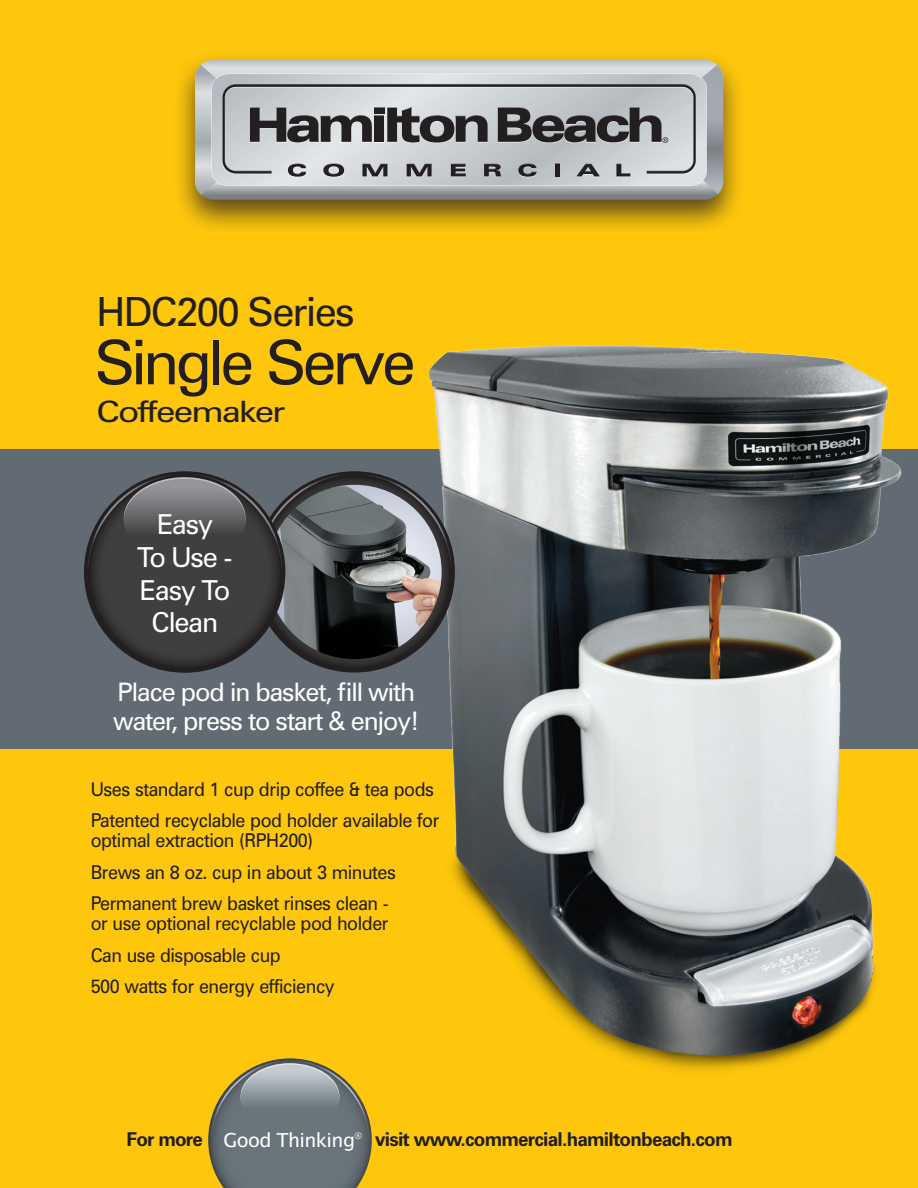
<style>
.page{position:relative;width:918px;height:1188px;background:#fec70c}
.page>*{position:absolute;margin:0;border:0;box-sizing:border-box;transform-origin:0 0}
.t1{font:61.8px "Zurich BT";letter-spacing:-.06em;color:#231f20}
.t2{font:40.35px "Zurich BT";letter-spacing:-.04em;color:#231f20}
.t3{font:29.55px "Zurich BT";letter-spacing:-.05em;color:#231f20;scale:1.2 1}
.t4{font:27.6px/32.7px "Zurich BT";letter-spacing:-.04em;color:#fff;text-align:center}
.t5{font:25.5px/29.4px "Zurich BT";letter-spacing:-.04em;color:#fff}
.t6{font:19.35px "Lucida Grande";letter-spacing:-.03em;color:#fff}
.t7{font:700 19.2px "Zurich BT";letter-spacing:-.04em;color:#231f20}
.t8{font:19.05px/31.3px "Zurich BT";letter-spacing:-.025em;color:#231f20;scale:.95 1}
.s1{font-family:"Swiss 721 BT"}
</style>
<div class="page">
<div style="left:0;top:449px;width:918px;height:299px;background:#626b74"></div>
<div style="left:172px;top:50px;width:574px;height:185px;background:#231f20;opacity:.75"></div>
<svg style="left:195px;top:60px;width:528px;height:140px;background:#9fa29e"></svg>
<svg style="left:195px;top:65px;width:528px;height:130px;background:#aeb1b4"></svg>
<svg style="left:208px;top:1058px;width:164px;height:130px;background:#828473"></svg>
<img style="left:329px;top:345px;width:589px;height:797px">
<svg style="left:254px;top:471px;width:201px;height:202px;background:#2c2a2b"></svg>
<svg style="left:360px;top:474px;width:92px;height:98px"></svg>
<img style="left:267px;top:485px;width:175px;height:174px;border-radius:87px">
<svg style="left:84px;top:471px;width:201px;height:202px;background:#39393a"></svg>
<svg style="left:88px;top:474px;width:261px;height:98px"></svg>
<h2 class="t2" style="left:97px;top:287px;width:260px">HDC200 Series</h2>
<h1 class="t1" style="left:94px;top:325px;width:323px">Single Serve</h1>
<h3 class="t3" style="left:97px;top:393px;width:159px">Coffeemaker</h3>
<h3 class="t4" style="left:137px;top:508px;width:97px">Easy<br>To Use -<br>Easy To<br>Clean</h3>
<h3 class="t5" style="left:113px;top:677px;width:308px">Place pod in basket, fill with water, press to start <span class="s1">&amp;</span> enjoy!</h3>
<p class="t8" style="left:91px;top:773px;width:369px">Uses standard 1 cup drip coffee &amp; tea pods<br>Patented recyclable pod holder available for</p>
<p class="t8" style="left:91px;top:825px;width:323px">optimal extraction (RPH200)<br>Brews an 8 oz. cup in about 3 minutes<br>Permanent brew basket rinses clean -</p>
<p class="t8" style="left:91px;top:908px;width:315px">or use optional recyclable pod holder<br>Can use disposable cup<br>500 watts for energy efficiency</p>
<p class="t6" style="left:223px;top:1129px;width:140px">Good Thinking<sup>®</sup></p>
<p class="t7" style="left:127px;top:1128px;width:78px">For more</p>
<p class="t7" style="left:375px;top:1128px;width:359px">visit www.commercial.hamiltonbeach.com</p>
</div>
